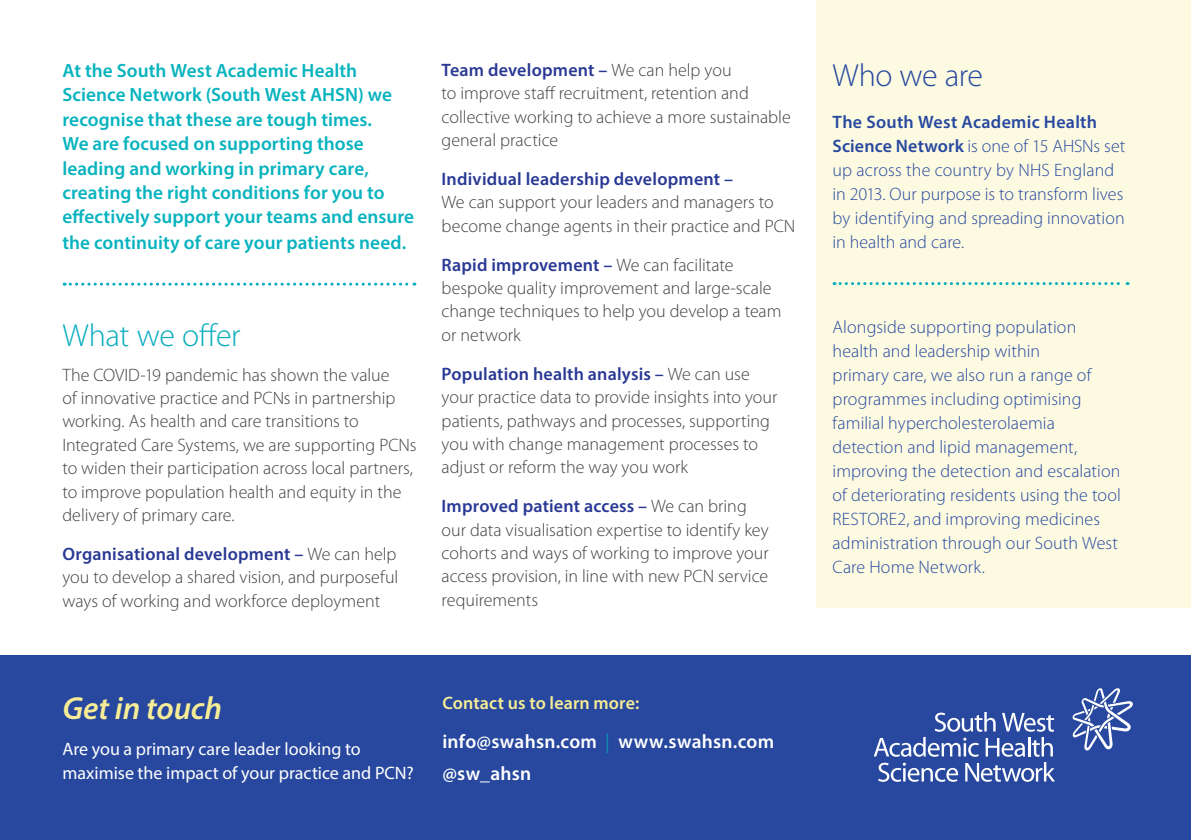
<style>
.page{position:relative;width:1191px;height:840px;background:#fff}
.page>*{position:absolute;margin:0;border:0;box-sizing:border-box;transform-origin:0 0}
.t1{font:300 32px "Myriad Pro";letter-spacing:-.01em;color:#07adbe}
.t2{font:italic 600 32px "Myriad Pro";letter-spacing:-.005em;color:#f7ed96}
.t3{font:300 32px "Myriad Pro";letter-spacing:-.015em;color:#27489e}
.t4{font:600 19.4px/31.4px "Myriad Pro";letter-spacing:.01em;color:#fff}
.t5{font:600 19.2px/24.6px "Myriad Pro";letter-spacing:.005em;color:#07b3be}
.t6{font:300 18px/23.4px "Myriad Pro";color:#414042}
.t7{font:300 18px/24px "Myriad Pro";letter-spacing:.005em;color:#27489e}
.t8{font:18px/24px "Myriad Pro";color:#fff}
.t9{font:600 18px "Myriad Pro";letter-spacing:.01em;color:#293894}
.t10{font:600 18px "Myriad Pro";letter-spacing:.005em;color:#f7ed96}
.s1{font-weight:600;color:#293894}
.s2{font-weight:300;color:#07adbe}
.s3{font-weight:600}
</style>
<div class="page">
<div style="left:816px;top:0;width:375px;height:607px;background:#fdfae2"></div>
<div style="left:0;top:655px;width:1191px;height:184px;background:#27489e"></div>
<svg style="left:873px;top:711px;width:182px;height:70px"></svg>
<svg style="left:1072px;top:688px;width:60px;height:62px"></svg>
<svg style="left:64px;top:282px;width:351px;height:3px"></svg>
<svg style="left:834px;top:282px;width:294px;height:3px"></svg>
<p class="t5" style="left:62px;top:58px;width:353px">At the South West Academic Health Science Network (South West AHSN) we recognise that these are tough times.<br>We are focused on supporting those leading and working in primary care, creating the right conditions for you to effectively support your teams and ensure the continuity of care your patients need.</p>
<h1 class="t1" style="left:62px;top:317px;width:180px">What we offer</h1>
<p class="t6" style="left:62px;top:363px;width:356px">The COVID-19 pandemic has shown the value<br>of innovative practice and PCNs in partnership working. As health and care transitions to Integrated Care Systems, we are supporting PCNs to widen their participation across local partners, to improve population health and equity in the delivery of primary care.</p>
<p class="t6" style="left:62px;top:542px;width:337px;text-align:justify"><span class="s1">Organisational development –</span> We can help you to develop a shared vision, and purposeful ways of working and workforce deployment</p>
<p class="t6" style="left:441px;top:58px;width:351px"><span class="s1">Team development –</span> We can help you<br>to improve staff recruitment, retention and collective working to achieve a more sustainable general practice</p>
<p class="t9" style="left:441px;top:167px;width:293px">Individual leadership development –</p>
<p class="t6" style="left:441px;top:191px;width:355px">We can support your leaders and managers to become change agents in their practice and PCN</p>
<p class="t6" style="left:441px;top:253px;width:341px"><span class="s1">Rapid improvement –</span> We can facilitate bespoke quality improvement and large-scale change techniques to help you develop a team or network</p>
<p class="t6" style="left:441px;top:362px;width:337px"><span class="s1">Population health analysis –</span> We can use your practice data to provide insights into your patients, pathways and processes, supporting you with change management processes to adjust or reform the way you work</p>
<p class="t6" style="left:441px;top:494px;width:329px"><span class="s1">Improved patient access –</span> We can bring our data visualisation expertise to identify key cohorts and ways of working to improve your access provision, in line with new PCN service requirements</p>
<h1 class="t2" style="left:62px;top:687px;width:161px">Get in touch</h1>
<p class="t8" style="left:62px;top:736px;width:353px">Are you a primary care leader looking to maximise the impact of your practice and PCN?</p>
<p class="t10" style="left:442px;top:690px;width:198px">Contact us to learn more:</p>
<p class="t4" style="left:442px;top:725px;width:333px">info@swahsn.com <span class="s2">|</span> www.swahsn.com @sw_ahsn</p>
<h1 class="t3" style="left:832px;top:58px;width:152px">Who we are</h1>
<p class="t7" style="left:832px;top:110px;width:294px"><span class="s3">The South West Academic Health Science Network</span> is one of 15 AHSNs set up across the country by NHS England in 2013. Our purpose is to transform lives by identifying and spreading innovation in health and care.</p>
<p class="t7" style="left:832px;top:315px;width:290px">Alongside supporting population health and leadership within<br>primary care, we also run a range of programmes including optimising familial hypercholesterolaemia detection and lipid management, improving the detection and escalation of deteriorating residents using the tool RESTORE2, and improving medicines administration through our South West Care Home Network.</p>
</div>
